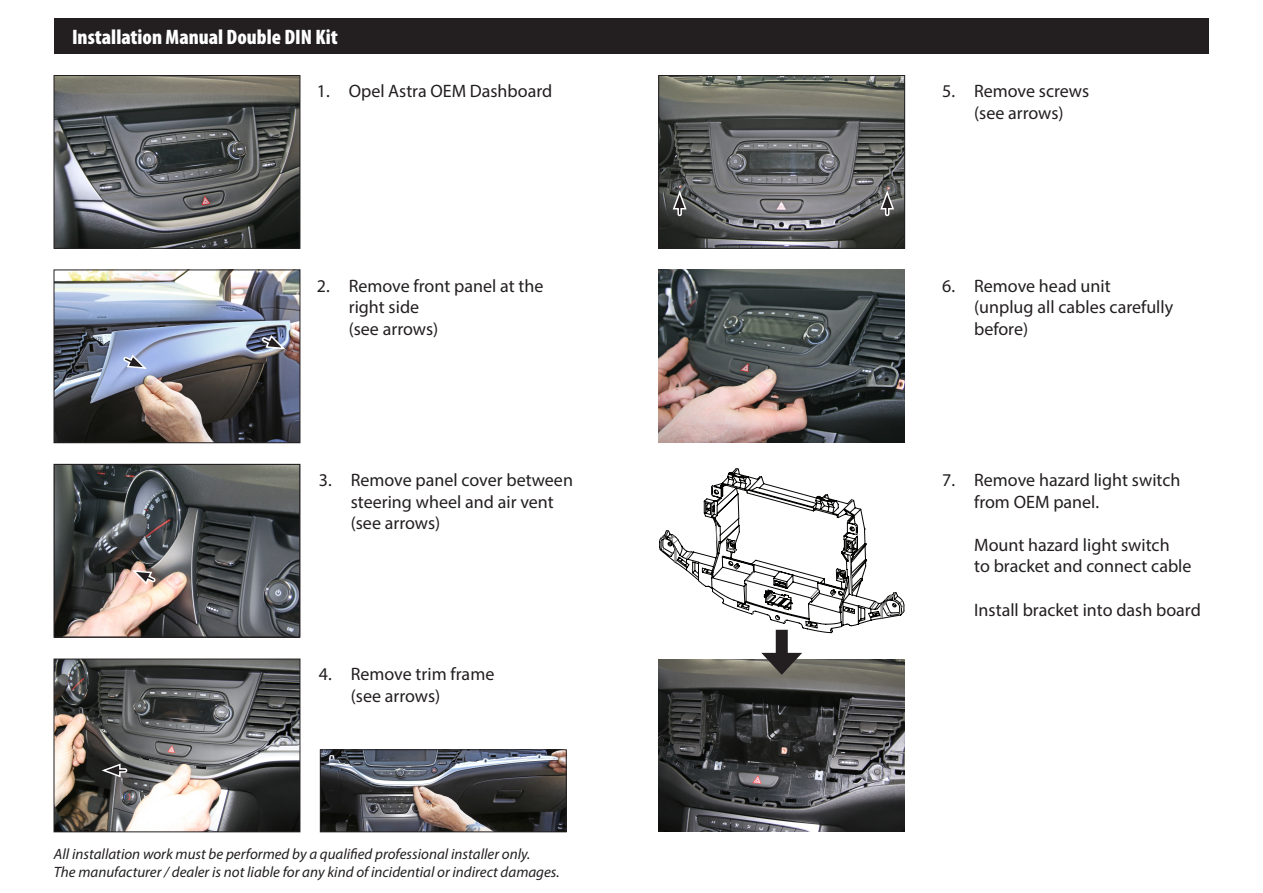
<style>
.page{position:relative;width:1263px;height:893px;background:#fff}
.page>*{position:absolute;margin:0;border:0;box-sizing:border-box;transform-origin:0 0}
.t1{font:900 condensed 21px "Myriad Pro";color:#fff}
.t2{font:18px/21.6px "Myriad Pro";color:#231f20}
.t3{font:italic 15px/18px "Myriad Pro";color:#231f20}
</style>
<div class="page">
<img style="left:56px;top:77px;width:242px;height:169px">
<div style="left:54px;top:75px;width:246px;height:173px;border:1px solid #231f20"></div>
<img style="left:661px;top:77px;width:242px;height:169px">
<div style="left:659px;top:75px;width:246px;height:173px;border:1px solid #231f20"></div>
<img style="left:56px;top:272px;width:242px;height:169px">
<div style="left:54px;top:270px;width:246px;height:173px;border:1px solid #231f20"></div>
<img style="left:659px;top:270px;width:246px;height:173px">
<img style="left:659px;top:659px;width:246px;height:173px">
<svg style="left:659px;top:468px;width:245px;height:165px"></svg>
<svg style="left:261px;top:334px;width:26px;height:16px"></svg>
<svg style="left:879px;top:190px;width:16px;height:27px"></svg>
<svg style="left:672px;top:190px;width:16px;height:27px"></svg>
<svg style="left:122px;top:353px;width:27px;height:17px"></svg>
<img style="left:56px;top:661px;width:242px;height:169px">
<div style="left:54px;top:659px;width:246px;height:173px;border:1px solid #231f20"></div>
<img style="left:322px;top:752px;width:242px;height:78px">
<div style="left:320px;top:750px;width:246px;height:82px;border:1px solid #231f20"></div>
<img style="left:56px;top:466px;width:242px;height:169px">
<div style="left:54px;top:464px;width:246px;height:173px;border:1px solid #231f20"></div>
<svg style="left:130px;top:569px;width:27px;height:17px"></svg>
<svg style="left:101px;top:762px;width:27px;height:16px"></svg>
<div style="left:54px;top:19px;width:1155px;height:35px;background:#231f20"></div>
<div style="left:776px;top:630px;width:12px;height:31px;background:#231f20"></div>
<svg style="left:761px;top:653px;width:41px;height:22px"></svg>
<p class="t1" style="left:72px;top:23px;width:267px">Installation Manual Double DIN Kit</p>
<p class="t2" style="left:317px;top:80px;width:237px">1. Opel Astra OEM Dashboard</p>
<p class="t2" style="left:942px;top:80px;width:148px;text-align:center">5. Remove screws (see arrows)</p>
<p class="t2" style="left:349px;top:274px;width:196px;text-indent:-32px">2. Remove front panel at the right side<br>(see arrows)</p>
<p class="t2" style="left:974px;top:274px;width:201px;text-indent:-32px">6. Remove head unit (unplug all cables carefully before)</p>
<p class="t2" style="left:351px;top:469px;width:224px;text-indent:-32px">3. Remove panel cover between steering wheel and air vent (see arrows)</p>
<p class="t2" style="left:351px;top:663px;width:145px;text-indent:-32px">4. Remove trim frame (see arrows)</p>
<p class="t3" style="left:54px;top:845px;width:507px">All installation work must be performed by a qualified professional installer only.<br>The manufacturer / dealer is not liable for any kind of incidential or indirect damages.</p>
<p class="t2" style="left:974px;top:469px;width:208px;text-indent:-32px">7. Remove hazard light switch from OEM panel.</p>
<p class="t2" style="left:974px;top:534px;width:219px">Mount hazard light switch<br>to bracket and connect cable</p>
<p class="t2" style="left:974px;top:598px;width:228px">Install bracket into dash board</p>
</div>
